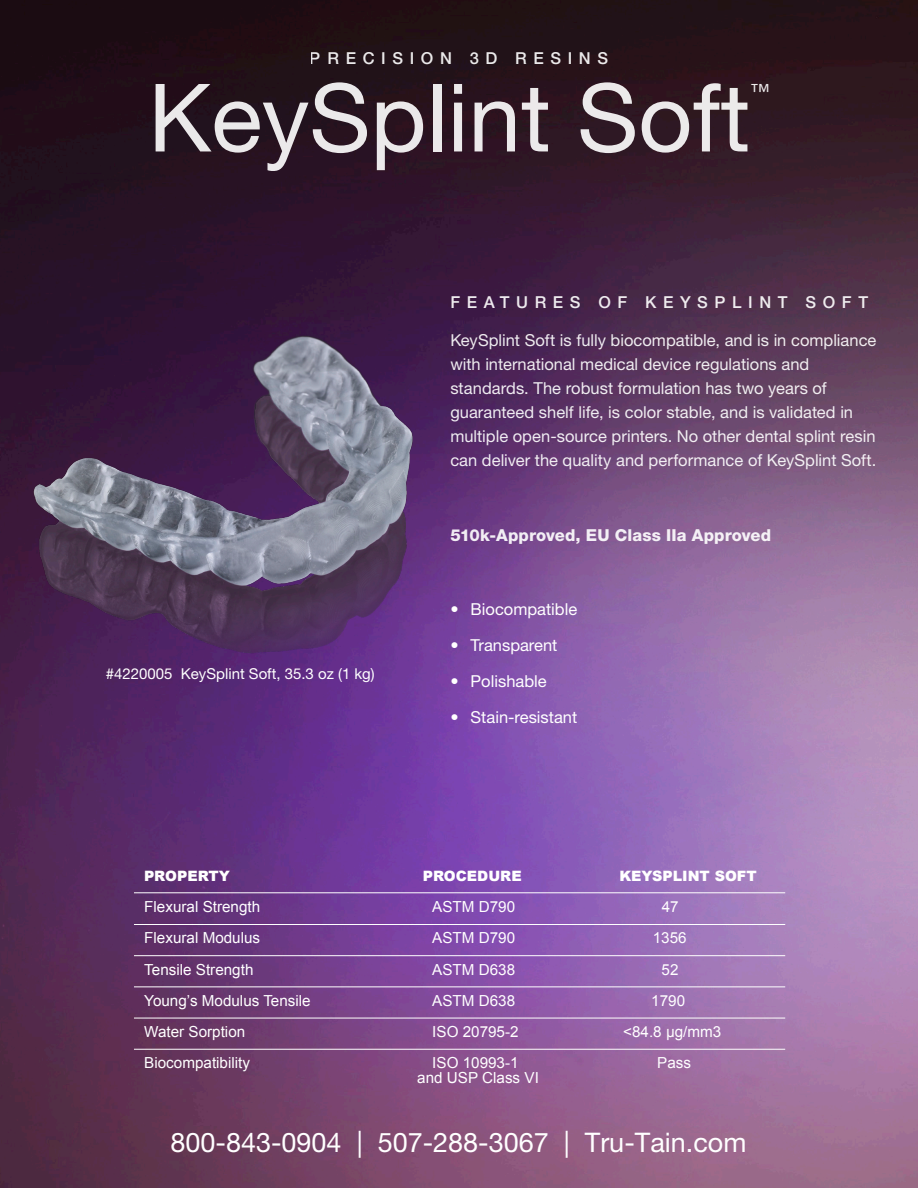
<style>
.page{position:relative;width:918px;height:1188px;background:#fff}
.page>*{position:absolute;margin:0;border:0;box-sizing:border-box;transform-origin:0 0}
.t1{font:94.5px "Helvetica Neue LT Std";color:#fff}
.t2{font:27px "Helvetica Neue LT Std";color:#fff}
.t3{font:19.65px "Helvetica Neue LT Std";color:#fff}
.t4{font:16.5px/24px "Helvetica Neue LT Std";color:#fff}
.t5{font:500 16.5px "Helvetica Neue LT Std";letter-spacing:.4em;color:#fff}
.t6{font:800 16.5px "Helvetica Neue LT Std";letter-spacing:.005em;color:#fff}
.t7{font:15.3px "Arial";color:#fff}
.t8{font:15px "Helvetica Neue LT Std";color:#fff}
.t9{font:900 14.25px "Arial";color:#fff}
</style>
<div class="page">
<img style="left:0;top:0;width:918px;height:1188px">
<img style="left:0;top:321px;width:461px;height:338px">
<hr style="left:134px;top:893px;width:651px;height:1px;background:#fff">
<hr style="left:134px;top:924px;width:651px;height:1px;background:#fff">
<hr style="left:134px;top:955px;width:651px;height:1px;background:#fff">
<hr style="left:134px;top:987px;width:651px;height:1px;background:#fff">
<hr style="left:134px;top:1018px;width:651px;height:1px;background:#fff">
<hr style="left:134px;top:1049px;width:651px;height:1px;background:#fff">
<p class="t5" style="left:310px;top:49px;width:300px">PRECISION 3D RESINS</p>
<h1 class="t1" style="left:148px;top:62px;width:604px">KeySplint Soft</h1>
<p class="t3" style="left:750px;top:80px;width:21px">™</p>
<p class="t5" style="left:450px;top:293px;width:419px">FEATURES OF KEYSPLINT SOFT</p>
<p class="t4" style="left:450px;top:328px;width:428px">KeySplint Soft is fully biocompatible, and is in compliance with international medical device regulations and standards. The robust formulation has two years of guaranteed shelf life, is color stable, and is validated in multiple open-source printers. No other dental splint resin can deliver the quality and performance of KeySplint Soft.</p>
<p class="t8" style="left:106px;top:665px;width:270px">#4220005 KeySplint Soft, 35.3 oz (1 kg)</p>
<p class="t6" style="left:450px;top:525px;width:322px">510k-Approved, EU Class IIa Approved</p>
<p class="t4" style="left:450px;top:597px;width:128px">• Biocompatible</p>
<p class="t4" style="left:450px;top:633px;width:109px">• Transparent</p>
<p class="t4" style="left:450px;top:669px;width:98px">• Polishable</p>
<p class="t4" style="left:450px;top:705px;width:128px">• Stain-resistant</p>
<p class="t9" style="left:144px;top:865px;width:88px">PROPERTY</p>
<p class="t9" style="left:423px;top:865px;width:100px">PROCEDURE</p>
<p class="t9" style="left:619px;top:865px;width:139px">KEYSPLINT SOFT</p>
<p class="t7" style="left:144px;top:897px;width:117px">Flexural Strength</p>
<p class="t7" style="left:432px;top:897px;width:84px">ASTM D790</p>
<p class="t7" style="left:662px;top:897px;width:18px">47</p>
<p class="t7" style="left:144px;top:928px;width:117px">Flexural Modulus</p>
<p class="t7" style="left:432px;top:928px;width:84px">ASTM D790</p>
<p class="t7" style="left:653px;top:928px;width:35px">1356</p>
<p class="t7" style="left:144px;top:959px;width:111px">Tensile Strength</p>
<p class="t7" style="left:432px;top:959px;width:84px">ASTM D638</p>
<p class="t7" style="left:662px;top:959px;width:18px">52</p>
<p class="t7" style="left:144px;top:990px;width:168px">Young’s Modulus Tensile</p>
<p class="t7" style="left:432px;top:990px;width:84px">ASTM D638</p>
<p class="t7" style="left:651px;top:990px;width:35px">1790</p>
<p class="t7" style="left:144px;top:1021px;width:102px">Water Sorption</p>
<p class="t7" style="left:432px;top:1021px;width:88px">ISO 20795-2</p>
<p class="t7" style="left:623px;top:1021px;width:100px">&lt;84.8 µg/mm3</p>
<p class="t7" style="left:144px;top:1052px;width:107px">Biocompatibility</p>
<p class="t7" style="left:432px;top:1052px;width:88px">ISO 10993-1</p>
<p class="t7" style="left:657px;top:1052px;width:35px">Pass</p>
<p class="t7" style="left:417px;top:1068px;width:123px">and USP Class VI</p>
<p class="t2" style="left:171px;top:1126px;width:577px">800-843-0904 | 507-288-3067 | Tru-Tain.com</p>
</div>
